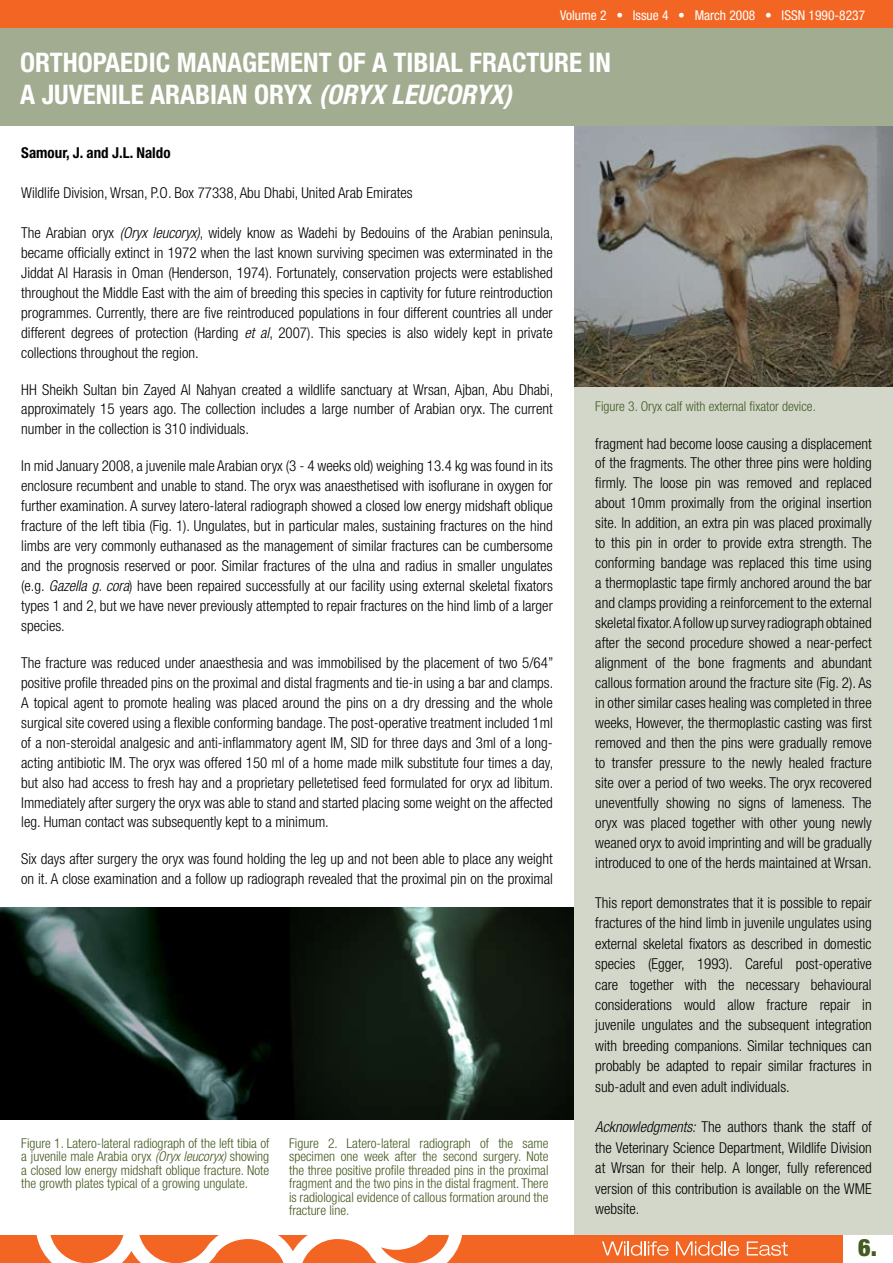
<style>
.page{position:relative;width:893px;height:1263px;background:#fff}
.page>*{position:absolute;margin:0;border:0;box-sizing:border-box;transform-origin:0 0}
.t1{font:700 condensed 27px/32.4px "Helvetica Neue";color:#fff}
.t2{font:900 condensed 24px "Helvetica Neue";color:#455a21}
.t3{font:300 condensed 15px/20px "Helvetica Neue";color:#000;text-align:justify}
.t4{font:700 condensed 15px "Helvetica Neue";color:#000}
.t5{font:300 condensed 13.5px/13.5px "Helvetica Neue";color:#455a21;text-align:justify}
.t6{font:condensed 13.5px "Helvetica Neue";color:#fff}
.s1{font-style:italic}
</style>
<div class="page">
<div style="left:574px;top:125px;width:319px;height:668px;background:#d2d7ca"></div>
<img style="left:574px;top:126px;width:319px;height:260px">
<img style="left:0;top:907px;width:574px;height:212px">
<div style="left:574px;top:787px;width:319px;height:448px;background:#d2d7ca"></div>
<div style="left:0;top:1235px;width:842px;height:28px;background:#f26522"></div>
<svg style="left:37px;top:1235px;width:425px;height:28px"></svg>
<svg style="left:602px;top:1241px;width:66px;height:15px"></svg>
<svg style="left:676px;top:1241px;width:63px;height:15px"></svg>
<svg style="left:747px;top:1241px;width:41px;height:15px"></svg>
<div style="left:0;top:20px;width:893px;height:106px;background:#a2ac90"></div>
<div style="left:0;top:0;width:893px;height:28px;background:#f26522"></div>
<p class="t6" style="left:560px;top:7px;width:48px">Volume 2</p>
<p class="t6" style="left:616px;top:7px;width:8px">•</p>
<p class="t6" style="left:633px;top:7px;width:37px">Issue 4</p>
<p class="t6" style="left:678px;top:7px;width:8px">•</p>
<p class="t6" style="left:695px;top:7px;width:62px">March 2008</p>
<p class="t6" style="left:765px;top:7px;width:8px">•</p>
<p class="t6" style="left:782px;top:7px;width:85px">ISSN 1990-8237</p>
<h1 class="t1" style="left:20px;top:46px;width:592px">ORTHOPAEDIC MANAGEMENT OF A TIBIAL FRACTURE IN<br>A JUVENILE ARABIAN ORYX <span class="s1">(ORYX LEUCORYX(</span></h1>
<p class="t4" style="left:21px;top:144px;width:151px">Samour .J, and .L.J Naldo</p>
<p class="t3" style="left:21px;top:183px;width:393px">Wildlife Division, Wrsan .O. P, Box 77338, Abu Dhabi, United Arab Emirates</p>
<p class="t3" style="left:21px;top:222px;width:534px">The Arabian oryx <span class="s1">(Oryx leucoryx</span> ,<span class="s1">)</span> widely know as Wadehi by Bedouins of the Arabian peninsula, became officially extinct in 1972 when the last known surviving specimen was exterminated in the Jiddat Al Harasis in Oman (Henderson, 1974 .) Fortunately, conservation projects were established throughout the Middle East with the aim of breeding this species in captivity for future reintroduction programmes. Currently, there are five reintroduced populations in four different countries all under different degrees of protection (Harding <span class="s1">et al</span>, 2007 .) This species is also widely kept in private collections throughout the region.</p>
<p class="t3" style="left:21px;top:379px;width:533px">HH Sheikh Sultan bin Zayed Al Nahyan created a wildlife sanctuary at Wrsan, Ajban, Abu Dhabi, approximately 15 years ago. The collection includes a large number of Arabian oryx. The current number in the collection is 310 individuals.</p>
<p class="t3" style="left:21px;top:456px;width:533px">In mid January 2008, a juvenile male Arabian oryx 4-3( weeks old) weighing 13.4 kg was found in its enclosure recumbent and unable to stand. The oryx was anaesthetised with isoflurane in oxygen for further examination A. survey latero-lateral radiograph showed a closed low energy midshaft oblique fracture of the left tibia (Fig .)1. Ungulates, but in particular males, sustaining fractures on the hind limbs are very commonly euthanased as the management of similar fractures can be cumbersome and the prognosis reserved or poor. Similar fractures of the ulna and radius in smaller ungulates<br>.g.e( <span class="s1">Gazella .g cora</span>) have been repaired successfully at our facility using external skeletal fixators types 1 and 2, but we have never previously attempted to repair fractures on the hind limb of a larger species.</p>
<p class="t3" style="left:21px;top:652px;width:534px">The fracture was reduced under anaesthesia and was immobilised by the placement of two 5/64“ positive profile threaded pins on the proximal and distal fragments and tie i n- using a bar and clamps.<br>A topical agent to promote healing was placed around the pins on a dry dressing and the whole surgical site covered using a flexible conforming bandage.The post-operative treatment included 1ml</p>
<p class="t3" style="left:21px;top:752px;width:533px">acting antibiotic IM. The oryx was offered 150 ml of a home made milk substitute four times a day,</p>
<p class="t3" style="left:21px;top:732px;width:533px">of a non-steroidal analgesic and anti-inflammatory agent IM, SID for three days and 3ml of a long-</p>
<p class="t3" style="left:21px;top:772px;width:534px">but also had access to fresh hay and a proprietary pelletetised feed formulated for oryx ad libitum.<br>Immediately after surgery the oryx was able to stand and started placing some weight on the affected leg. Human contact was subsequently kept to a minimum.</p>
<p class="t3" style="left:21px;top:849px;width:533px">Six days after surgery the oryx was found holding the leg up and not been able to place any weight on A.i t close examination and a follow up radiograph revealed that the proximal pin on the proximal</p>
<p class="t5" style="left:21px;top:1136px;width:250px">Figure 1. Latero-lateral radiograph of the left tibia of a juvenile male Arabia oryx <span class="s1">(Oryx leucoryx)</span> showing a closed low energy midshaft oblique fracture. Note the growth plates typical of a growing ungulate.</p>
<p class="t5" style="left:522px;top:1136px;width:28px">same</p>
<p class="t5" style="left:480px;top:1136px;width:11px">of</p>
<p class="t5" style="left:289px;top:1136px;width:261px;text-align:left">Figure<br>specimen one week after the second surgery. Note the three positive profile threaded pins in the proximal fragment and the two pins in the distal fragment.There is radiological evidence of callous formation around the fracture line.</p>
<p class="t5" style="left:346px;top:1136px;width:65px">Latero-lateral</p>
<p class="t5" style="left:420px;top:1136px;width:53px">radiograph</p>
<p class="t5" style="left:498px;top:1136px;width:16px">the</p>
<p class="t5" style="left:328px;top:1136px;width:11px">2.</p>
<p class="t5" style="left:595px;top:399px;width:222px">Figure 3. Oryx calf with external fixator device.</p>
<p class="t3" style="left:595px;top:433px;width:278px;text-align:right">fragment had become loose causing a displacement of the fragments. The other three pins were holding replaced</p>
<p class="t3" style="left:595px;top:473px;width:59px">firmly. The</p>
<p class="t3" style="left:595px;top:493px;width:278px">about 10mm proximally from the original insertion</p>
<p class="t3" style="left:595px;top:513px;width:278px">site In. addition, an extra pin was placed proximally</p>
<p class="t3" style="left:595px;top:533px;width:278px">to this pin in order to provide extra strength. The</p>
<p class="t3" style="left:595px;top:553px;width:278px">conforming bandage was replaced this time using</p>
<p class="t3" style="left:595px;top:573px;width:278px">a thermoplastic tape firmly anchored around the bar</p>
<p class="t3" style="left:595px;top:593px;width:278px">and clamps providing a reinforcement to the external</p>
<p class="t3" style="left:595px;top:613px;width:278px">skeletalfixator A. followupsurveyradiographobtained</p>
<p class="t3" style="left:595px;top:633px;width:278px">after the second procedure showed a near-perfect</p>
<p class="t3" style="left:822px;top:653px;width:51px">abundant</p>
<p class="t3" style="left:660px;top:473px;width:29px">loose</p>
<p class="t3" style="left:695px;top:473px;width:18px">pin</p>
<p class="t3" style="left:746px;top:473px;width:47px">removed</p>
<p class="t3" style="left:799px;top:473px;width:21px">and</p>
<p class="t3" style="left:718px;top:473px;width:23px">was</p>
<p class="t3" style="left:656px;top:653px;width:12px">of</p>
<p class="t3" style="left:732px;top:653px;width:55px">fragments</p>
<p class="t3" style="left:595px;top:653px;width:54px">alignment</p>
<p class="t3" style="left:595px;top:672px;width:278px">callous formation around the fracture site ( F i g .)2. A s</p>
<p class="t3" style="left:595px;top:692px;width:278px">in other similar cases healing was completed in three</p>
<p class="t3" style="left:595px;top:712px;width:278px">weeks, However, the thermoplastic casting was first</p>
<p class="t3" style="left:595px;top:732px;width:278px">removed and then the pins were gradually remove</p>
<p class="t3" style="left:595px;top:752px;width:278px">to transfer pressure to the newly healed fracture</p>
<p class="t3" style="left:595px;top:772px;width:278px">site over a period of two weeks. The oryx recovered</p>
<p class="t3" style="left:791px;top:792px;width:82px">lameness. The</p>
<p class="t3" style="left:674px;top:653px;width:18px">the</p>
<p class="t3" style="left:698px;top:653px;width:28px">bone</p>
<p class="t3" style="left:794px;top:653px;width:21px">and</p>
<p class="t3" style="left:595px;top:792px;width:278px;text-align:left">uneventfully<br>oryx was placed together with other young newly weaned oryx to avoid imprinting and will be gradually introduced to one of the herds maintained at Wrsan.</p>
<p class="t3" style="left:595px;top:892px;width:278px;line-height:20.4px;text-align:right">This report demonstrates that isit possible to repair fractures of the hind limb in juvenile ungulates using external skeletal fixators as described in domestic post-operative</p>
<p class="t3" style="left:774px;top:792px;width:12px">of</p>
<p class="t3" style="left:666px;top:792px;width:45px">showing</p>
<p class="t3" style="left:738px;top:792px;width:29px">signs</p>
<p class="t3" style="left:718px;top:792px;width:15px">no</p>
<p class="t3" style="left:745px;top:954px;width:39px">Careful</p>
<p class="t3" style="left:595px;top:954px;width:41px">species</p>
<p class="t3" style="left:648px;top:954px;width:38px">(Egger,</p>
<p class="t3" style="left:697px;top:954px;width:37px">1993 .)</p>
<p class="t3" style="left:595px;top:974px;width:25px">care</p>
<p class="t3" style="left:630px;top:974px;width:45px">together</p>
<p class="t3" style="left:685px;top:974px;width:23px">with</p>
<p class="t3" style="left:718px;top:974px;width:18px">the</p>
<p class="t3" style="left:746px;top:974px;width:55px">necessary</p>
<p class="t3" style="left:811px;top:974px;width:62px">behavioural</p>
<p class="t3" style="left:767px;top:994px;width:43px">fracture</p>
<p class="t3" style="left:595px;top:994px;width:278px;line-height:20.4px;text-align:left">considerations<br>juvenile ungulates and the subsequent integration with breeding companions. Similar techniques can probably be adapted to repair similar fractures in sub-adult and even adult individuals.</p>
<p class="t3" style="left:595px;top:1117px;width:278px;line-height:20.4px"><span class="s1">Acknowledgments:</span> The authors thank the staff of the Veterinary Science Department, Wildlife Division at Wrsan for their help A. longer, fully referenced version of this contribution is available on the WME website.</p>
<h2 class="t2" style="left:858px;top:1233px;width:20px">6.</h2>
<p class="t3" style="left:684px;top:994px;width:33px">would</p>
<p class="t3" style="left:727px;top:994px;width:29px">allow</p>
<p class="t3" style="left:820px;top:994px;width:32px">repair</p>
<p class="t3" style="left:862px;top:994px;width:11px">in</p>
</div>
